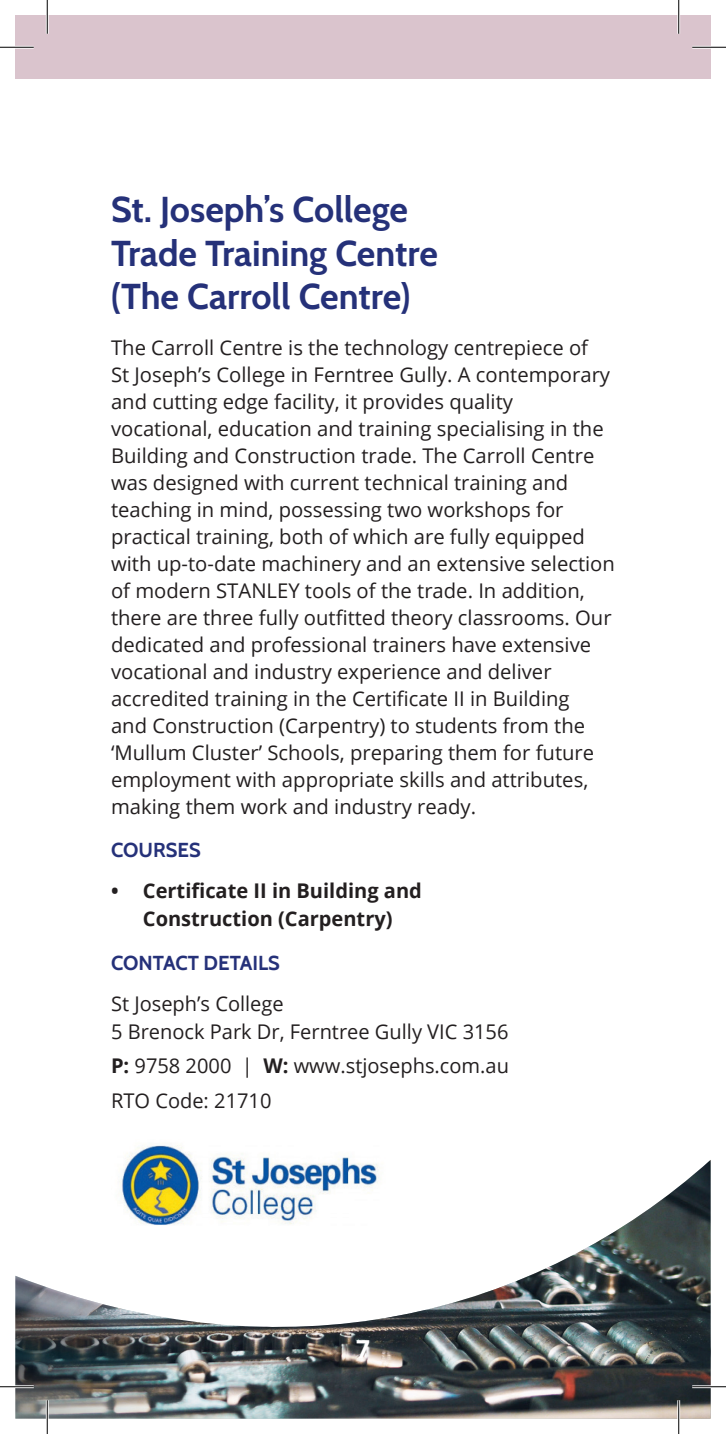
<style>
.page{position:relative;width:726px;height:1434px;background:#fff}
.page>*{position:absolute;margin:0;border:0;box-sizing:border-box;transform-origin:0 0}
.Heading_2{font:700 36px/43.2px "Cabin";color:#253179}
.t1{font:700 24.75px "Open Sans";color:#fff}
.t2{font:20.25px/27px "Open Sans";color:#231f20}
.t3{font:700 20.25px/28.1px "Open Sans";color:#231f20;text-align:center}
.Heading_4{font:700 20.25px "Cabin";color:#253179}
.s1{font-weight:700}
</style>
<div class="page">
<img style="left:15px;top:1160px;width:696px;height:259px">
<div style="left:15px;top:15px;width:696px;height:64px;background:#dac4cd"></div>
<div style="left:95px;top:1124px;width:317px;height:126px;background:#fff"></div>
<img style="left:119px;top:1145px;width:260px;height:80px">
<hr style="left:0;top:46px;width:34px;height:3px;background:#fff">
<hr style="left:692px;top:46px;width:34px;height:3px;background:#fff">
<hr style="left:0;top:1385px;width:34px;height:3px;background:#fff">
<hr style="left:692px;top:1385px;width:34px;height:3px;background:#fff">
<hr style="left:46px;top:0;width:3px;height:34px;background:#fff">
<hr style="left:46px;top:1400px;width:3px;height:34px;background:#fff">
<hr style="left:677px;top:0;width:3px;height:34px;background:#fff">
<hr style="left:677px;top:1400px;width:3px;height:34px;background:#fff">
<hr style="left:0;top:47px;width:34px;height:1px;background:#000">
<hr style="left:692px;top:47px;width:34px;height:1px;background:#000">
<hr style="left:0;top:1386px;width:34px;height:1px;background:#000">
<hr style="left:692px;top:1386px;width:34px;height:1px;background:#000">
<hr style="left:47px;top:0;width:1px;height:34px;background:#000">
<hr style="left:47px;top:1400px;width:1px;height:34px;background:#000">
<hr style="left:678px;top:0;width:1px;height:34px;background:#000">
<hr style="left:678px;top:1400px;width:1px;height:34px;background:#000">
<p class="Heading_2" style="left:111px;top:188px;width:328px">St. Joseph’s College<br>Trade Training Centre (The Carroll Centre)</p>
<p class="t2" style="left:111px;top:333px;width:505px">The Carroll Centre is the technology centrepiece of<br>St Joseph’s College in Ferntree Gully. A contemporary and cutting edge facility, it provides quality vocational, education and training specialising in the Building and Construction trade. The Carroll Centre was designed with current technical training and teaching in mind, possessing two workshops for practical training, both of which are fully equipped with up-to-date machinery and an extensive selection of modern STANLEY tools of the trade. In addition, there are three fully outfitted theory classrooms. Our dedicated and professional trainers have extensive vocational and industry experience and deliver accredited training in the Certificate II in Building<br>and Construction (Carpentry) to students from the ‘Mullum Cluster’ Schools, preparing them for future employment with appropriate skills and attributes, making them work and industry ready.</p>
<p class="Heading_4" style="left:111px;top:838px;width:91px">COURSES</p>
<p class="t3" style="left:111px;top:876px;width:312px">• Certificate II in Building and<br>Construction (Carpentry)</p>
<p class="Heading_4" style="left:111px;top:950px;width:171px">CONTACT DETAILS</p>
<p class="t2" style="left:111px;top:989px;width:399px;line-height:28.1px">St Joseph’s College<br>5 Brenock Park Dr, Ferntree Gully VIC 3156</p>
<p class="t2" style="left:111px;top:1052px;width:399px"><span class="s1">P:</span> 9758 2000 | <span class="s1">W:</span> www.stjosephs.com.au</p>
<p class="t2" style="left:111px;top:1086px;width:162px">RTO Code: 21710</p>
<p class="t1" style="left:356px;top:1331px;width:15px">7</p>
</div>
